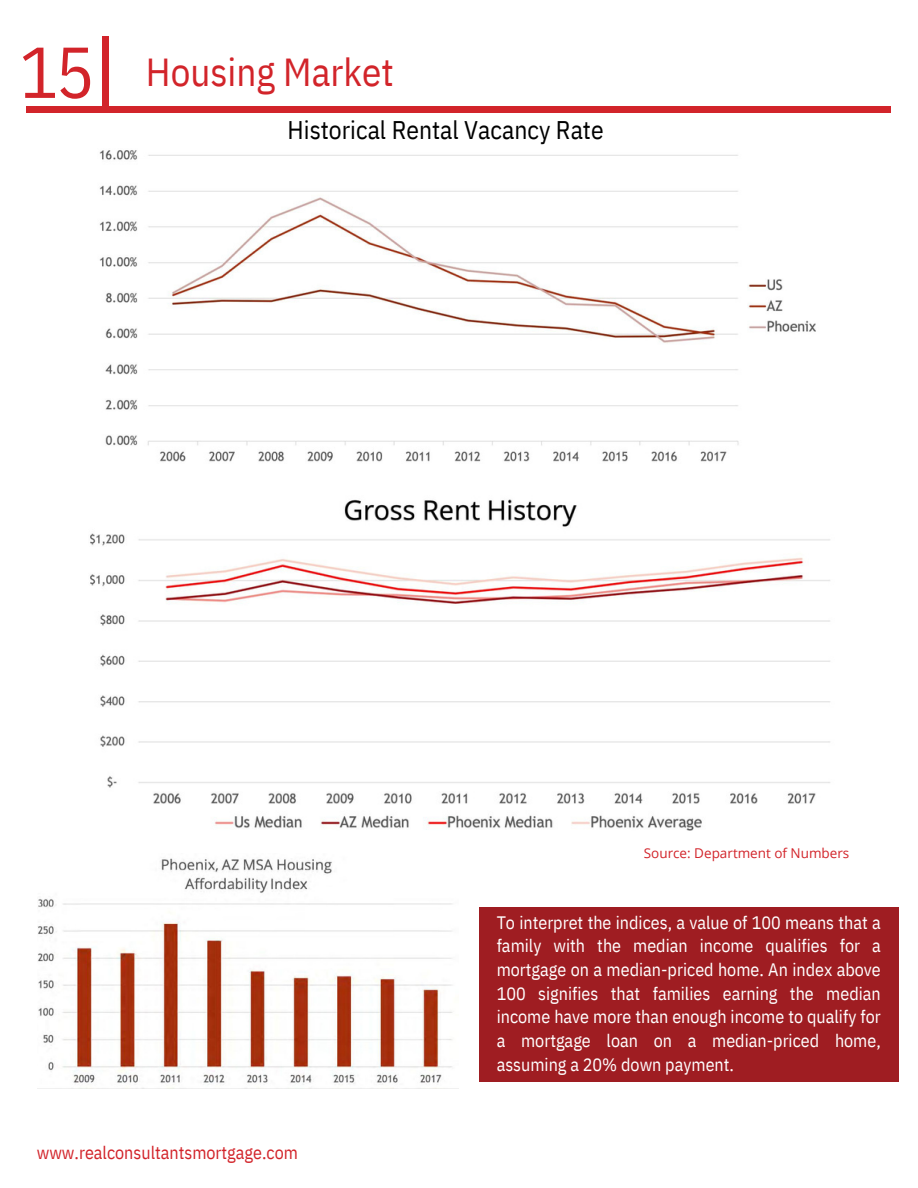
<style>
.page{position:relative;width:918px;height:1188px;background:#fff}
.page>*{position:absolute;margin:0;border:0;box-sizing:border-box;transform-origin:0 0}
.t1{font:72px "IBM Plex Sans Cond";color:#d2242a}
.t2{font:39px "IBM Plex Sans Cond";color:#d2242a}
.t3{font:25.5px "IBM Plex Sans Cond";color:#000}
.t4{font:18px/23.7px "IBM Plex Sans Cond";color:#fff;text-align:justify}
.t5{font:18px "IBM Plex Sans Cond";color:#d2242a}
.t6{font:13.5px "Open Sans";color:#d2242a}
</style>
<div class="page">
<div style="left:27px;top:106px;width:864px;height:6px;background:#d2242a"></div>
<div style="left:103px;top:37px;width:6px;height:72px;background:#d2242a"></div>
<img style="left:99px;top:150px;width:717px;height:312px">
<img style="left:90px;top:499px;width:740px;height:332px">
<img style="left:38px;top:858px;width:421px;height:231px">
<div style="left:479px;top:908px;width:419px;height:174px;background:#9f1d22"></div>
<p class="t1" style="left:19px;top:24px;width:76px">15</p>
<p class="t2" style="left:146px;top:46px;width:249px">Housing Market</p>
<p class="t3" style="left:288px;top:113px;width:318px">Historical Rental Vacancy Rate</p>
<p class="t6" style="left:644px;top:843px;width:207px">Source: Department of Numbers</p>
<p class="t4" style="left:497px;top:910px;width:386px">To interpret the indices, a value of 100 means that a family with the median income qualifies for a mortgage on a median-priced home. An index above 100 signifies that families earning the median income have more than enough income to qualify for a mortgage loan on a median-priced home, assuming a 20% down payment.</p>
<p class="t5" style="left:37px;top:1141px;width:263px">www.realconsultantsmortgage.com</p>
</div>
